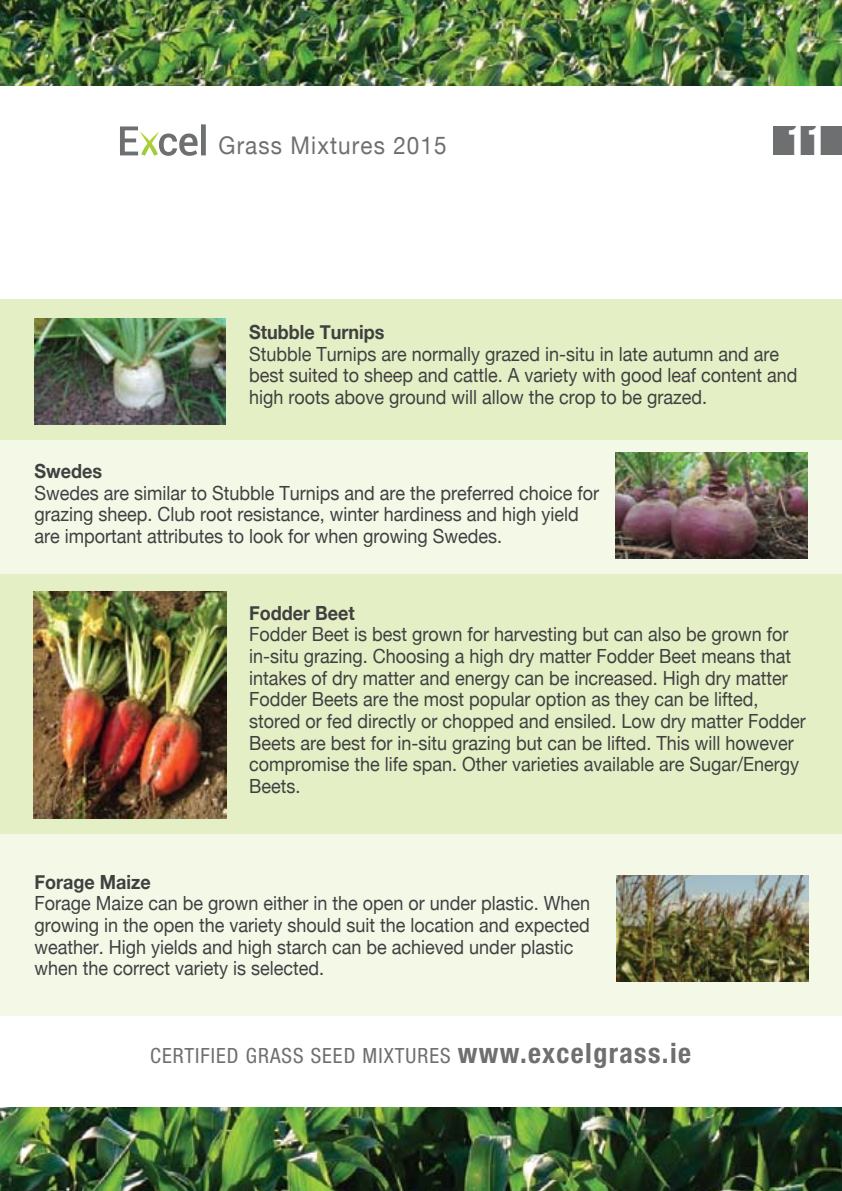
<style>
.page{position:relative;width:842px;height:1191px;background:#fff}
.page>*{position:absolute;margin:0;border:0;box-sizing:border-box;transform-origin:0 0}
.t1{font:800 condensed 41.6px "Helvetica Neue LT Std";color:#fff;scale:.92 1}
.t2{font:24.4px "Helvetica Neue";letter-spacing:.05em;color:#6d6f71;scale:.92 1}
.t3{font:condensed 21px "Helvetica Neue LT Std";letter-spacing:.05em;color:#6d6f71}
.t4{font:19.6px/21.6px "Helvetica Neue";color:#404041;scale:.92 1}
.t5{font:700 19.6px "Helvetica Neue";color:#404041;scale:.92 1}
.s1{font-weight:700;font-size:28px}
</style>
<div class="page">
<img style="left:0;top:0;width:842px;height:86px">
<img style="left:0;top:1107px;width:842px;height:84px">
<div style="left:0;top:299px;width:842px;height:717px;background:#f3f8e7"></div>
<div style="left:0;top:574px;width:842px;height:259px;background:#e4efc5"></div>
<div style="left:0;top:299px;width:842px;height:140px;background:#e4efc5"></div>
<svg style="left:120px;top:124px;width:86px;height:32px"></svg>
<div style="left:774px;top:126px;width:68px;height:29px;background:#6d6f71"></div>
<img style="left:615px;top:452px;width:193px;height:106px">
<img style="left:34px;top:591px;width:192px;height:227px">
<img style="left:34px;top:318px;width:191px;height:106px">
<img style="left:616px;top:875px;width:192px;height:106px">
<p class="t2" style="left:219px;top:131px;width:249px">Grass Mixtures 2015</p>
<h1 class="t1" style="left:787px;top:114px;width:45px">11</h1>
<p class="t5" style="left:249px;top:320px;width:149px">Stubble Turnips</p>
<p class="t4" style="left:249px;top:342px;width:598px">Stubble Turnips are normally grazed in-situ in late autumn and are best suited to sheep and cattle. A variety with good leaf content and high roots above ground will allow the crop to be grazed.</p>
<p class="t5" style="left:35px;top:459px;width:75px">Swedes</p>
<p class="t4" style="left:35px;top:482px;width:615px">Swedes are similar to Stubble Turnips and are the preferred choice for grazing sheep. Club root resistance, winter hardiness and high yield are important attributes to look for when growing Swedes.</p>
<p class="t5" style="left:249px;top:601px;width:116px">Fodder Beet</p>
<p class="t4" style="left:249px;top:623px;width:607px">Fodder Beet is best grown for harvesting but can also be grown for in-situ grazing. Choosing a high dry matter Fodder Beet means that intakes of dry matter and energy can be increased. High dry matter Fodder Beets are the most popular option as they can be lifted, stored or fed directly or chopped and ensiled. Low dry matter Fodder Beets are best for in-situ grazing but can be lifted. This will however compromise the life span. Other varieties available are Sugar/Energy Beets.</p>
<p class="t5" style="left:35px;top:869px;width:128px">Forage Maize</p>
<p class="t4" style="left:35px;top:892px;width:606px">Forage Maize can be grown either in the open or under plastic. When growing in the open the variety should suit the location and expected weather. High yields and high starch can be achieved under plastic when the correct variety is selected.</p>
<p class="t3" style="left:150px;top:1043px;width:542px">CERTIFIED GRASS SEED MIXTURES <span class="s1">www.excelgrass.ie</span></p>
</div>
